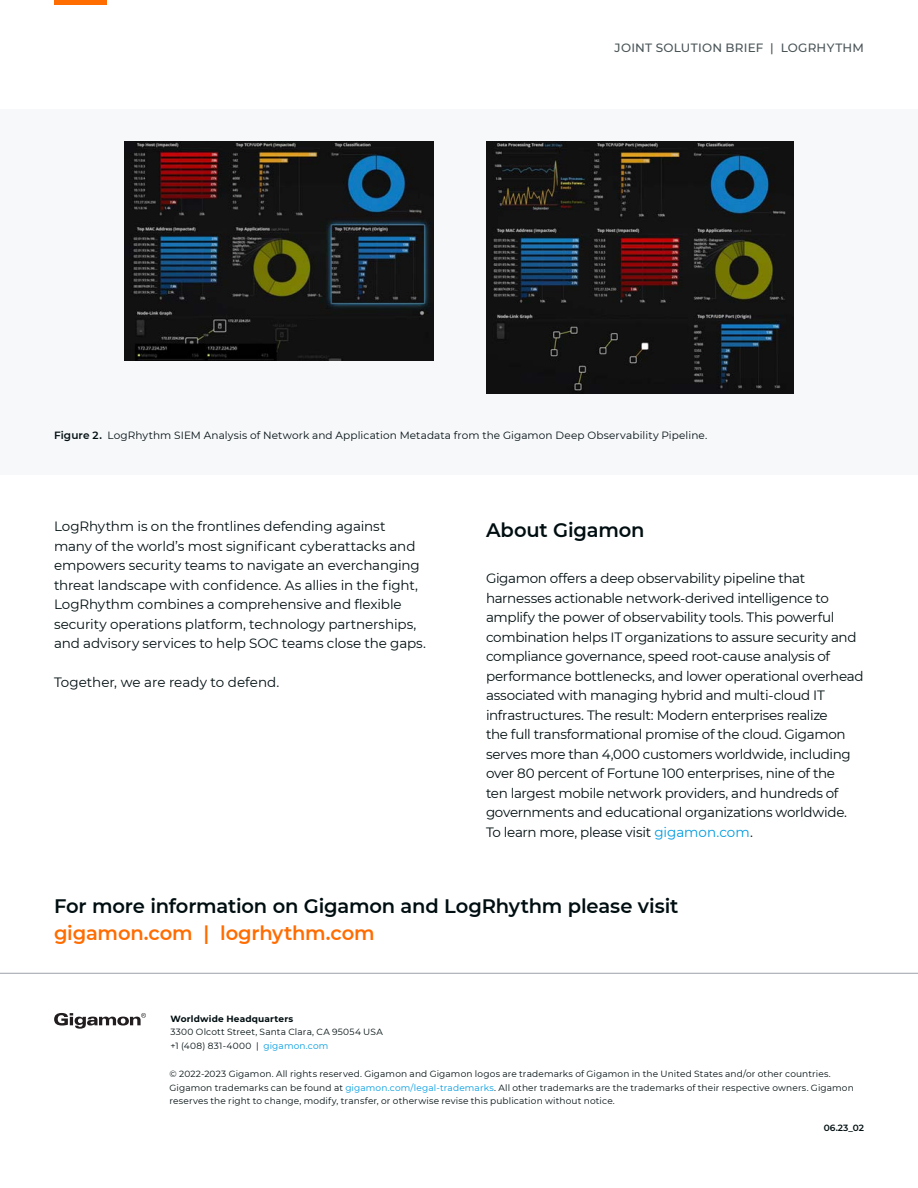
<style>
.page{position:relative;width:918px;height:1188px;background:#fff}
.page>*{position:absolute;margin:0;border:0;box-sizing:border-box;transform-origin:0 0}
.t1{font:600 19.5px "Montserrat";letter-spacing:-.01em;color:#010e11}
.t2{font:600 19.5px "Montserrat";letter-spacing:-.01em;color:#ff6c00}
.t3{font:13.5px/19.5px "Montserrat";letter-spacing:-.02em;color:#010e11}
.t4{font:13.5px "Montserrat";color:#010e11}
.t5{font:500 12px "Montserrat";letter-spacing:.02em;color:#4a5457}
.t6{font:10.5px "Montserrat";letter-spacing:.01em;color:#010e11}
.t7{font:9px/13.5px "Montserrat";letter-spacing:.015em;color:#010e11}
.t8{font:700 9px "Montserrat";letter-spacing:.02em;color:#010e11}
.t9{font:600 9px "Montserrat";color:#010e11}
.s1{font-weight:600}
.s2{color:#009bdf}
</style>
<div class="page">
<svg style="left:54px;top:1013px;width:92px;height:16px"></svg>
<hr style="left:0;top:973px;width:918px;height:1px;background:#9da2a7">
<hr style="left:54px;top:0;width:53px;height:4px;background:#ff6c00">
<div style="left:0;top:109px;width:918px;height:366px;background:#f7f8fa"></div>
<img style="left:124px;top:141px;width:310px;height:219px">
<img style="left:486px;top:141px;width:308px;height:252px">
<p class="t5" style="left:615px;top:39px;width:251px">JOINT SOLUTION BRIEF | LOGRHYTHM</p>
<p class="t6" style="left:54px;top:429px;width:655px"><span class="s1">Figure 2.</span> LogRhythm SIEM Analysis of Network and Application Metadata from the Gigamon Deep Observability Pipeline.</p>
<p class="t3" style="left:54px;top:516px;width:374px">LogRhythm is on the frontlines defending against many of the world’s most significant cyberattacks and empowers security teams to navigate an everchanging threat landscape with confidence. As allies in the fight, LogRhythm combines a comprehensive and flexible security operations platform, technology partnerships, and advisory services to help SOC teams close the gaps.</p>
<p class="t4" style="left:54px;top:673px;width:227px">Together, we are ready to defend.</p>
<h1 class="t1" style="left:486px;top:516px;width:160px">About Gigamon</h1>
<p class="t3" style="left:486px;top:568px;width:379px">Gigamon offers a deep observability pipeline that harnesses actionable network-derived intelligence to amplify the power of observability tools. This powerful combination helps IT organizations to assure security and compliance governance, speed root-cause analysis of performance bottlenecks, and lower operational overhead associated with managing hybrid and multi-cloud IT infrastructures. The result: Modern enterprises realize<br>the full transformational promise of the cloud. Gigamon serves more than 4,000 customers worldwide, including over 80 percent of Fortune 100 enterprises, nine of the<br>ten largest mobile network providers, and hundreds of governments and educational organizations worldwide.<br>To learn more, please visit <span class="s2">gigamon.com</span>.</p>
<h1 class="t1" style="left:54px;top:892px;width:626px">For more information on Gigamon and LogRhythm please visit</h1>
<h1 class="t2" style="left:54px;top:919px;width:322px">gigamon.com | logrhythm.com</h1>
<p class="t8" style="left:171px;top:1012px;width:124px">Worldwide Headquarters</p>
<p class="t7" style="left:171px;top:1025px;width:214px">3300 Olcott Street, Santa Clara, CA 95054 USA +1 (408) 831-4000 | <span class="s2">gigamon.com</span></p>
<p class="t7" style="left:169px;top:1067px;width:686px">© 2022-2023 Gigamon. All rights reserved. Gigamon and Gigamon logos are trademarks of Gigamon in the United States and/or other countries.<br>Gigamon trademarks can be found at <span class="s2">gigamon.com/legal-trademarks</span>. All other trademarks are the trademarks of their respective owners. Gigamon reserves the right to change, modify, transfer, or otherwise revise this publication without notice.</p>
<p class="t9" style="left:824px;top:1122px;width:42px">06.23_02</p>
</div>
